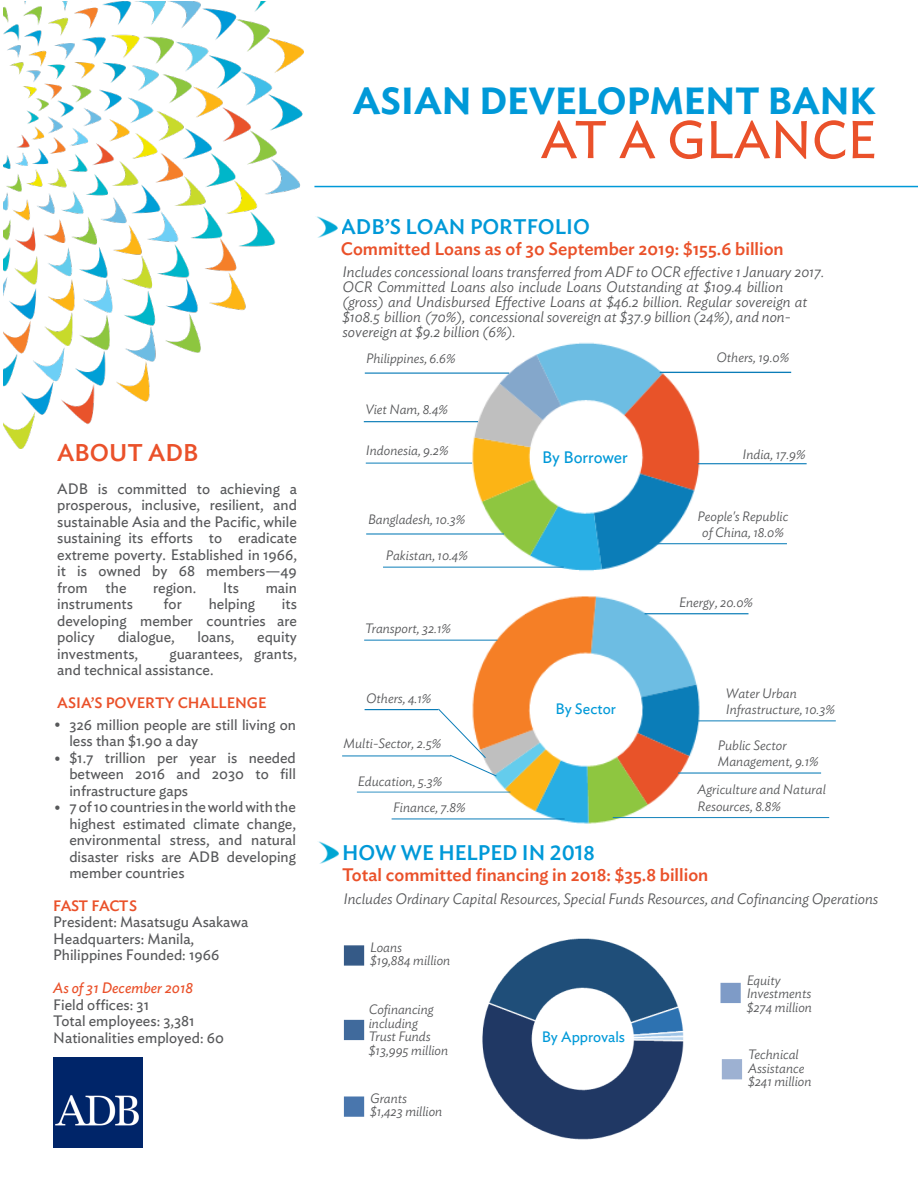
<style>
.page{position:relative;width:918px;height:1188px;background:#fff}
.page>*{position:absolute;margin:0;border:0;box-sizing:border-box;transform-origin:0 0}
.t1{font:52.5px "Ideal Sans";color:#ea512a}
.t2{font:600 37.5px "Ideal Sans";color:#0099d8}
.t3{font:500 24px "Ideal Sans";color:#ea512a}
.t4{font:500 21px "Ideal Sans";color:#0099d8}
.t5{font:500 18px "Ideal Sans";color:#ea512a}
.t6{font:16.5px "Ideal Sans";letter-spacing:-.005em;color:#0099d8}
.t7{font:15px/16.5px "Ideal Sans";color:#57585a}
.t8{font:italic 300 15px/15px "Ideal Sans";color:#57585a}
.t9{font:500 15px "Ideal Sans";color:#ea512a}
.t10{font:15px "Ideal Sans";color:#0099d8}
.t11{font:italic 15px "Ideal Sans";color:#ea512a}
.t12{font:500 15px "Ideal Sans";letter-spacing:-.035em;color:#ea512a}
.t13{font:italic 300 13.5px/13.5px "Ideal Sans";color:#57585a}
</style>
<div class="page">
<img style="left:391px;top:596px;width:391px;height:228px">
<img style="left:397px;top:342px;width:394px;height:229px">
<img style="left:359px;top:938px;width:383px;height:202px">
<hr style="left:364px;top:421px;width:114px;height:1px;background:#0b7db8">
<hr style="left:383px;top:567px;width:181px;height:1px;background:#0b7db8">
<hr style="left:366px;top:463px;width:106px;height:1px;background:#0b7db8">
<hr style="left:660px;top:372px;width:131px;height:1px;background:#0b7db8">
<hr style="left:657px;top:543px;width:130px;height:1px;background:#0b7db8">
<hr style="left:698px;top:463px;width:109px;height:1px;background:#0b7db8">
<hr style="left:697px;top:721px;width:139px;height:1px;background:#0b7db8">
<hr style="left:645px;top:613px;width:103px;height:1px;background:#0b7db8">
<hr style="left:678px;top:773px;width:143px;height:1px;background:#0b7db8">
<div style="left:344px;top:1020px;width:20px;height:20px;background:#406a9c"></div>
<div style="left:344px;top:945px;width:20px;height:21px;background:#355a87;border:2px solid #355a87"></div>
<div style="left:344px;top:1097px;width:20px;height:20px;background:#4976ad"></div>
<div style="left:721px;top:983px;width:20px;height:20px;background:#7e9bc7"></div>
<div style="left:722px;top:1059px;width:20px;height:20px;background:#9db1d2"></div>
<hr style="left:392px;top:819px;width:173px;height:1px;background:#0b7db8">
<img style="left:316px;top:216px;width:22px;height:21px">
<img style="left:319px;top:842px;width:20px;height:21px">
<img style="left:4px;top:1px;width:300px;height:448px">
<hr style="left:365px;top:373px;width:144px;height:1px;background:#0b7db8">
<hr style="left:613px;top:817px;width:216px;height:1px;background:#0b7db8">
<hr style="left:364px;top:640px;width:133px;height:1px;background:#0b7db8">
<hr style="left:357px;top:792px;width:153px;height:1px;background:#0b7db8">
<img style="left:53px;top:1058px;width:90px;height:89px">
<hr style="left:314px;top:186px;width:604px;height:1px;background:#0099d8">
<hr style="left:366px;top:534px;width:138px;height:1px;background:#0b7db8">
<hr style="left:365px;top:709px;width:73px;height:1px;background:#0b7db8">
<svg style="left:438px;top:709px;width:59px;height:67px"></svg>
<hr style="left:342px;top:756px;width:109px;height:1px;background:#0b7db8">
<h3 class="t3" style="left:57px;top:434px;width:142px">ABOUT ADB</h3>
<p class="t7" style="left:57px;top:479px;width:241px;text-align:justify">ADB is committed to achieving a prosperous, inclusive, resilient, and sustainable Asia and the Pacific, while sustaining its efforts to eradicate extreme poverty. Established in 1966, it is owned by 68 members—49 from the</p>
<p class="t7" style="left:153px;top:578px;width:45px">region.</p>
<p class="t7" style="left:223px;top:578px;width:18px">Its</p>
<p class="t7" style="left:266px;top:578px;width:33px">main</p>
<p class="t7" style="left:57px;top:595px;width:77px">instruments</p>
<p class="t7" style="left:164px;top:595px;width:20px">for</p>
<p class="t7" style="left:209px;top:595px;width:48px">helping</p>
<p class="t7" style="left:57px;top:595px;width:241px;text-align:justify;text-indent:225px">its developing member countries are policy</p>
<p class="t7" style="left:118px;top:628px;width:59px">dialogue,</p>
<p class="t7" style="left:198px;top:628px;width:38px">loans,</p>
<p class="t7" style="left:257px;top:628px;width:41px">equity</p>
<p class="t7" style="left:57px;top:644px;width:82px">investments,</p>
<p class="t7" style="left:57px;top:644px;width:241px;text-indent:112px">guarantees, grants, and technical assistance.</p>
<p class="t9" style="left:57px;top:692px;width:211px">ASIA’S POVERTY CHALLENGE</p>
<p class="t7" style="left:54px;top:715px;width:8px">•</p>
<p class="t7" style="left:54px;top:750px;width:8px">•</p>
<p class="t7" style="left:69px;top:715px;width:228px">326 million people are still living on less than $1.90 a day<br>$1.7 trillion per year is needed between 2016 and 2030 to fill infrastructure gaps<br>7 of 10 countries in the world with the highest estimated climate change, environmental stress, and natural disaster risks are ADB developing member countries</p>
<p class="t12" style="left:53px;top:894px;width:86px">FAST FACTS</p>
<p class="t7" style="left:53px;top:913px;width:197px">President: Masatsugu Asakawa<br>Headquarters: Manila,<br>Philippines Founded: 1966</p>
<p class="t11" style="left:53px;top:976px;width:141px">As of 31 December 2018</p>
<p class="t7" style="left:53px;top:995px;width:172px">Field offices: 31<br>Total employees: 3,381<br>Nationalities employed: 60</p>
<p class="t7" style="left:54px;top:799px;width:8px">•</p>
<h2 class="t2" style="left:353px;top:72px;width:525px">ASIAN DEVELOPMENT BANK</h2>
<h1 class="t1" style="left:541px;top:100px;width:330px">at a Glance</h1>
<h3 class="t4" style="left:341px;top:211px;width:251px">ADB’S LOAN PORTFOLIO</h3>
<p class="t5" style="left:341px;top:235px;width:444px">Committed Loans as of 30 September 2019: $155.6 billion</p>
<p class="t8" style="left:343px;top:263px;width:483px">Includes concessional loans transferred from ADF to OCR effective 1 January 2017.<br>OCR Committed Loans also include Loans Outstanding at $109.4 billion (gross) and Undisbursed Effective Loans at $46.2 billion. Regular sovereign at $108.5 billion (70%), concessional sovereign at $37.9 billion (24%), and non&shy;sovereign at $9.2 billion (6%).</p>
<p class="t13" style="left:366px;top:351px;width:91px">Philippines, 6.6%</p>
<p class="t13" style="left:716px;top:350px;width:74px">Others, 19.0%</p>
<p class="t13" style="left:365px;top:401px;width:84px">Viet Nam, 8.4%</p>
<p class="t13" style="left:366px;top:442px;width:84px">Indonesia, 9.2%</p>
<p class="t13" style="left:368px;top:512px;width:99px">Bangladesh, 10.3%</p>
<p class="t13" style="left:386px;top:547px;width:84px">Pakistan, 10.4%</p>
<p class="t13" style="left:365px;top:620px;width:87px">Transport, 32.1%</p>
<p class="t13" style="left:366px;top:690px;width:67px">Others, 4.1%</p>
<p class="t13" style="left:344px;top:736px;width:99px">Multi-Sector, 2.5%</p>
<p class="t13" style="left:393px;top:767px;width:74px;line-height:26.5px;text-indent:-35px">Education, 5.3%<br>Finance, 7.8%</p>
<p class="t6" style="left:542px;top:445px;width:87px">By Borrower</p>
<p class="t10" style="left:556px;top:697px;width:62px">By Sector</p>
<p class="t13" style="left:743px;top:447px;width:64px">India, 17.9%</p>
<p class="t13" style="left:698px;top:507px;width:92px;line-height:16.2px;text-align:center">People's Republic of China, 18.0%</p>
<p class="t13" style="left:679px;top:594px;width:75px">Energy, 20.0%</p>
<p class="t13" style="left:726px;top:684px;width:110px;line-height:16.2px">Water Urban<br>Infrastructure, 10.3%</p>
<p class="t13" style="left:718px;top:736px;width:102px;line-height:16.2px">Public Sector<br>Management, 9.1%</p>
<p class="t13" style="left:698px;top:780px;width:130px;line-height:16.2px">Agriculture and Natural<br>Resources, 8.8%</p>
<h3 class="t4" style="left:342px;top:837px;width:254px">HOW WE HELPED IN 2018</h3>
<p class="t5" style="left:342px;top:861px;width:368px">Total committed financing in 2018: $35.8 billion</p>
<p class="t8" style="left:344px;top:890px;width:536px">Includes Ordinary Capital Resources, Special Funds Resources, and Cofinancing Operations</p>
<p class="t13" style="left:370px;top:939px;width:82px">Loans<br>$19,884 million</p>
<p class="t13" style="left:369px;top:1002px;width:81px">Cofinancing including<br>Trust Funds $13,995 million</p>
<p class="t13" style="left:370px;top:1090px;width:74px">Grants $1,423 million</p>
<p class="t10" style="left:542px;top:1025px;width:85px">By Approvals</p>
<p class="t13" style="left:747px;top:972px;width:67px">Equity<br>Investments $274 million</p>
<p class="t13" style="left:748px;top:1047px;width:65px">Technical<br>Assistance $241 million</p>
</div>
